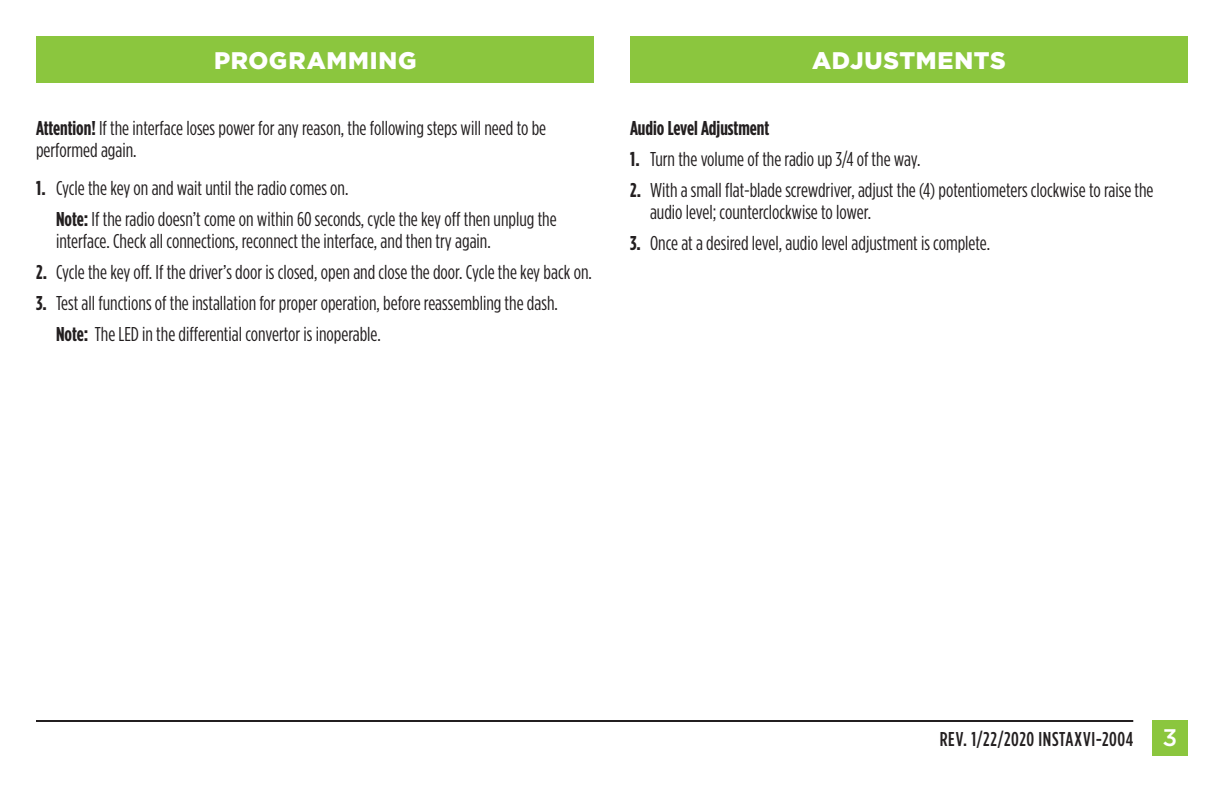
<style>
.page{position:relative;width:1224px;height:792px;background:#fff}
.page>*{position:absolute;margin:0;border:0;box-sizing:border-box;transform-origin:0 0}
.t1{font:900 24px "Gotham";letter-spacing:.025em;color:#fff}
.t2{font:20px/22px "Gotham Condensed";color:#231f20}
.t3{font:500 20px "Gotham Condensed";letter-spacing:.035em;color:#231f20}
.t4{font:700 20px "Gotham Condensed";color:#231f20}
.s1{font-weight:700}
.s2{font-family:"Gotham";font-size:24px;color:#fff}
</style>
<div class="page">
<div style="left:36px;top:36px;width:1152px;height:46px;background:#8bc63e"></div>
<div style="left:1152px;top:720px;width:36px;height:36px;background:#8bc63e"></div>
<hr style="left:36px;top:720px;width:1097px;height:2px;background:#231f20">
<div style="left:595px;top:35px;width:35px;height:48px;background:#fff"></div>
<p class="t1" style="left:214px;top:47px;width:204px">PROGRAMMING</p>
<p class="t1" style="left:812px;top:47px;width:195px">ADJUSTMENTS</p>
<p class="t2" style="left:36px;top:117px;width:512px"><span class="s1">Attention!</span> If the interface loses power for any reason, the following steps will need to be performed again.</p>
<p class="t2" style="left:56px;top:173px;width:502px;line-height:31px;text-indent:-20px"><span class="s1">1.</span> Cycle the key on and wait until the radio comes on.<br><span class="s1">Note:</span> If the radio doesn’t come on within 60 seconds, cycle the key off then unplug the</p>
<p class="t2" style="left:56px;top:230px;width:436px">interface. Check all connections, reconnect the interface, and then try again.</p>
<p class="t2" style="left:36px;top:261px;width:557px"><span class="s1">2.</span> Cycle the key off. If the driver’s door is closed, open and close the door. Cycle the key back on.</p>
<p class="t2" style="left:56px;top:288px;width:503px;line-height:31px;text-indent:-20px"><span class="s1">3.</span> Test all functions of the installation for proper operation, before reassembling the dash.<br><span class="s1">Note:</span> The LED in the differential convertor is inoperable.</p>
<p class="t4" style="left:630px;top:117px;width:141px">Audio Level Adjustment</p>
<p class="t2" style="left:630px;top:148px;width:292px"><span class="s1">1.</span> Turn the volume of the radio up 3/4 of the way.</p>
<p class="t2" style="left:650px;top:179px;width:505px;text-indent:-20px"><span class="s1">2.</span> With a small flat-blade screwdriver, adjust the (4) potentiometers clockwise to raise the audio level; counterclockwise to lower.</p>
<p class="t2" style="left:630px;top:232px;width:362px"><span class="s1">3.</span> Once at a desired level, audio level adjustment is complete.</p>
<p class="t3" style="left:940px;top:728px;width:239px">REV. 1/22/2020 INSTAXVI-2004 <span class="s2">3</span></p>
</div>
